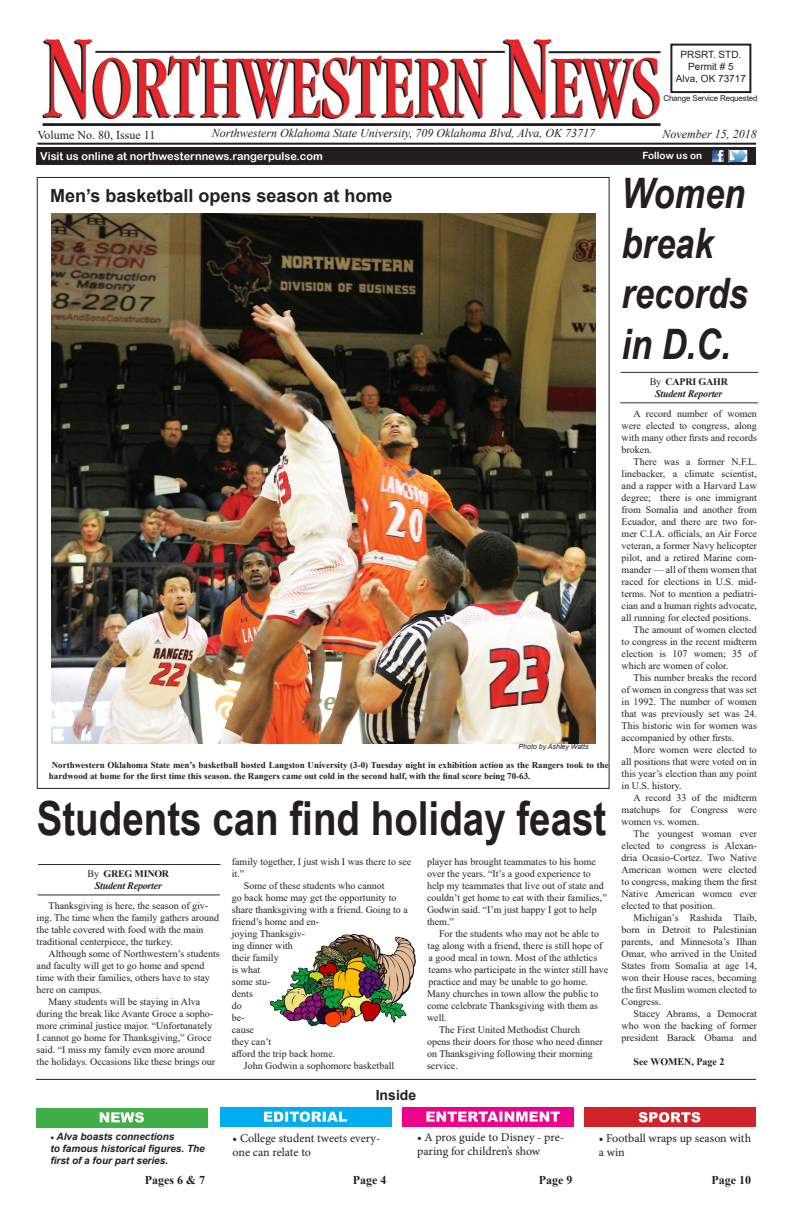
<style>
.page{position:relative;width:792px;height:1224px;background:#fff}
.page>*{position:absolute;margin:0;border:0;box-sizing:border-box;transform-origin:0 0}
.t1{font:700 47px "Arial Narrow";color:#231f20}
.t2{font:italic 700 42px/50.4px "Arial Narrow";color:#231f20}
.t3{font:700 18px "Arial";color:#231f20}
.t4{font:700 14px "Arial";color:#231f20}
.t5{font:12px/14.4px "Minion Pro";color:#231f20}
.t6{font:italic 12px "Times New Roman";color:#231f20}
.t7{font:700 12px "Times New Roman";color:#231f20}
.t8{font:12px "Times New Roman";color:#231f20}
.t9{font:11px "Arial Rounded MT Bold";color:#fff}
.t10{font:10px/12px "Times New Roman";color:#231f20;text-align:justify}
.t11{font:italic 700 10px/12px "Arial";color:#231f20}
.t12{font:10px "Arial";color:#231f20}
.t13{font:italic 700 10px "Times New Roman";letter-spacing:-.02em;color:#231f20}
.t14{font:700 10px "Times New Roman";letter-spacing:-.02em;color:#231f20}
.t15{font:700 10px "Times New Roman";color:#231f20}
.t16{font:10px "Arial Rounded MT Bold";color:#fff}
.t17{font:700 9px/10.8px "Times New Roman";color:#231f20}
.t18{font:8px "Arial";letter-spacing:-.02em;color:#231f20}
.t19{font:italic 7px "Arial";color:#231f20}
.s1{font-weight:400}
.s2{font-family:"Minion Pro";font-weight:400;font-style:normal}
</style>
<div class="page">
<img style="left:42px;top:39px;width:619px;height:88px">
<div style="left:670px;top:44px;width:81px;height:49px;border:2px solid #231f20"></div>
<hr style="left:37px;top:143px;width:719px;height:2px;background:#231f20">
<div style="left:36px;top:147px;width:720px;height:18px;background:#231f20"></div>
<svg style="left:659px;top:119px;width:97px;height:42px"></svg>
<div style="left:711px;top:149px;width:14px;height:14px;border:1px solid #231f20"></div>
<img style="left:730px;top:151px;width:16px;height:10px">
<div style="left:728px;top:149px;width:20px;height:14px;border:1px solid #231f20"></div>
<hr style="left:36px;top:1079px;width:720px;height:1px;background:#231f20">
<div style="left:36px;top:1108px;width:172px;height:19px;background:#40ae49"></div>
<svg style="left:100px;top:1112px;width:44px;height:11px"></svg>
<div style="left:220px;top:1107px;width:172px;height:20px;background:#00aeef"></div>
<svg style="left:264px;top:1112px;width:83px;height:10px"></svg>
<div style="left:402px;top:1107px;width:172px;height:20px;background:#ed028c"></div>
<svg style="left:426px;top:1112px;width:134px;height:10px"></svg>
<div style="left:584px;top:1108px;width:172px;height:19px;background:#d1232a"></div>
<svg style="left:639px;top:1112px;width:61px;height:10px"></svg>
<hr style="left:38px;top:864px;width:183px;height:1px;background:#2e2b2c">
<hr style="left:38px;top:894px;width:182px;height:1px;background:#2e2b2c">
<hr style="left:621px;top:372px;width:137px;height:1px;background:#2e2b2c">
<hr style="left:620px;top:402px;width:138px;height:1px;background:#2e2b2c">
<img style="left:271px;top:934px;width:144px;height:92px">
<img style="left:52px;top:213px;width:543px;height:531px">
<p class="t12" style="left:680px;top:47px;width:62px">PRSRT. STD.</p>
<p class="t12" style="left:688px;top:59px;width:47px">Permit # 5</p>
<p class="t12" style="left:676px;top:71px;width:72px">Alva, OK 73717</p>
<p class="t18" style="left:663px;top:93px;width:96px">Change Service Requested</p>
<p class="t8" style="left:37px;top:126px;width:119px">Volume No. 80, Issue 11</p>
<p class="t6" style="left:212px;top:124px;width:385px">Northwestern Oklahoma State University, 709 Oklahoma Blvd, Alva, OK 73717</p>
<p class="t6" style="left:663px;top:126px;width:96px">November 15, 2018</p>
<p class="t9" style="left:40px;top:149px;width:284px">Visit us online at northwesternnews.rangerpulse.com</p>
<p class="t16" style="left:643px;top:149px;width:61px">Follow us on</p>
<p class="t3" style="left:50px;top:183px;width:344px">Men’s basketball opens season at home</p>
<p class="t2" style="left:622px;top:166px;width:128px">Women break records in D.C.</p>
<p class="t19" style="left:519px;top:742px;width:72px">Photo by Ashley Watts</p>
<p class="t17" style="left:49px;top:759px;width:561px;text-indent:3px">Northwestern Oklahoma State men’s basketball hosted Langston University (3-0) Tuesday night in exhibition action as the Rangers took to the hardwood at home for the first time this season. the Rangers came out cold in the second half, with the final score being 70-63.</p>
<p class="t1" style="left:37px;top:783px;width:571px">Students can find holiday feast</p>
<p class="t14" style="left:88px;top:866px;width:83px"><span class="s1">By</span> GREG MINOR</p>
<p class="t13" style="left:95px;top:879px;width:69px">Student Reporter</p>
<p class="t10" style="left:37px;top:900px;width:184px;text-align:left;text-indent:12px">Thanksgiving is here, the season of giv&shy;ing. The time when the family gathers around the table covered with food with the main traditional centerpiece, the turkey.</p>
<p class="t10" style="left:37px;top:948px;width:185px;text-align:left;text-indent:12px">Although some of Northwestern’s students and faculty will get to go home and spend time with their families, others have to stay here on campus.</p>
<p class="t10" style="left:37px;top:996px;width:180px;text-align:left;text-indent:12px">Many students will be staying in Alva during the break like Avante Groce a sopho&shy;more criminal justice major. “Unfortunately I cannot go home for Thanksgiving,” Groce said. “I miss my family even more around the holidays. Occasions like these brings our</p>
<p class="t10" style="left:232px;top:856px;width:181px">family together, I just wish I was there to see it.”</p>
<p class="t10" style="left:232px;top:880px;width:178px;text-align:left;text-indent:12px">Some of these students who cannot<br>go back home may get the opportunity to share thanksgiving with a friend. Going to a friend’s home and en-<br>joying Thanksgiv-<br>ing dinner with<br>their family<br>is what<br>some stu-<br>dents<br>do<br>be-<br>cause<br>they can’t<br>afford the trip back home.</p>
<p class="t10" style="left:244px;top:1060px;width:152px">John Godwin a sophomore basketball</p>
<p class="t4" style="left:376px;top:1085px;width:42px">Inside</p>
<p class="t10" style="left:427px;top:856px;width:181px;text-align:left">player has brought teammates to his home over the years. “It’s a good experience to help my teammates that live out of state and couldn’t get home to eat with their families,” Godwin said. “I’m just happy I got to help them.”</p>
<p class="t10" style="left:427px;top:928px;width:183px;text-align:left;text-indent:12px">For the students who may not be able to tag along with a friend, there is still hope of a good meal in town. Most of the athletics teams who participate in the winter still have practice and may be unable to go home.<br>Many churches in town allow the public to come celebrate Thanksgiving with them as well.</p>
<p class="t10" style="left:427px;top:1024px;width:177px;text-align:left;text-indent:12px">The First United Methodist Church opens their doors for those who need dinner on Thanksgiving following their morning service.</p>
<p class="t14" style="left:650px;top:374px;width:80px"><span class="s1">By</span> CAPRI GAHR</p>
<p class="t13" style="left:655px;top:386px;width:69px">Student Reporter</p>
<p class="t10" style="left:622px;top:407px;width:137px;text-indent:12px">A record number of women were elected to congress, along with many other firsts and records broken.</p>
<p class="t10" style="left:622px;top:455px;width:137px;text-indent:12px">There was a former N.F.L. linebacker, a climate scientist, and a rapper with a Harvard Law degree; there is one immigrant from Somalia and another from Ecuador, and there are two for&shy;mer C.I.A. officials, an Air Force veteran, a former Navy helicopter pilot, and a retired Marine com&shy;mander — all of them women that raced for elections in U.S. mid&shy;terms. Not to mention a pediatri&shy;cian and a human rights advocate, all running for elected positions.</p>
<p class="t10" style="left:622px;top:623px;width:137px;text-indent:12px">The amount of women elected to congress in the recent midterm election is 107 women; 35 of which are women of color.</p>
<p class="t10" style="left:622px;top:671px;width:137px;text-indent:12px">This number breaks the record of women in congress that was set in 1992. The number of women that was previously set was 24.<br>This historic win for women was accompanied by other firsts.</p>
<p class="t10" style="left:622px;top:743px;width:137px;text-indent:12px">More women were elected to all positions that were voted on in this year’s election than any point in U.S. history.</p>
<p class="t10" style="left:622px;top:791px;width:137px;text-indent:12px">A record 33 of the midterm matchups for Congress were women vs. women.</p>
<p class="t10" style="left:622px;top:827px;width:137px;text-indent:12px">The youngest woman ever elected to congress is Alexan&shy;dria Ocasio-Cortez. Two Native American women were elected to congress, making them the first Native American women ever elected to that position.</p>
<p class="t10" style="left:622px;top:911px;width:137px;text-indent:12px">Michigan’s Rashida Tlaib, born in Detroit to Palestinian parents, and Minnesota’s Ilhan Omar, who arrived in the United States from Somalia at age 14, won their House races, becoming the first Muslim women elected to Congress.</p>
<p class="t10" style="left:622px;top:1007px;width:137px;text-indent:12px">Stacey Abrams, a Democrat who won the backing of former president Barack Obama and</p>
<p class="t15" style="left:634px;top:1054px;width:92px">See WOMEN, Page 2</p>
<p class="t11" style="left:50px;top:1131px;width:125px"><span class="s2">•</span> Alva boasts connections</p>
<p class="t11" style="left:50px;top:1143px;width:156px">to famous historical figures. The first of a four part series.</p>
<p class="t5" style="left:233px;top:1131px;width:149px">• College student tweets every&shy;one can relate to</p>
<p class="t5" style="left:417px;top:1130px;width:149px">• A pros guide to Disney - pre&shy;paring for children’s show</p>
<p class="t5" style="left:599px;top:1131px;width:154px">• Football wraps up season with a win</p>
<p class="t7" style="left:145px;top:1171px;width:62px">Pages 6 &amp; 7</p>
<p class="t7" style="left:353px;top:1171px;width:35px">Page 4</p>
<p class="t7" style="left:539px;top:1171px;width:35px">Page 9</p>
<p class="t7" style="left:712px;top:1171px;width:41px">Page 10</p>
</div>
